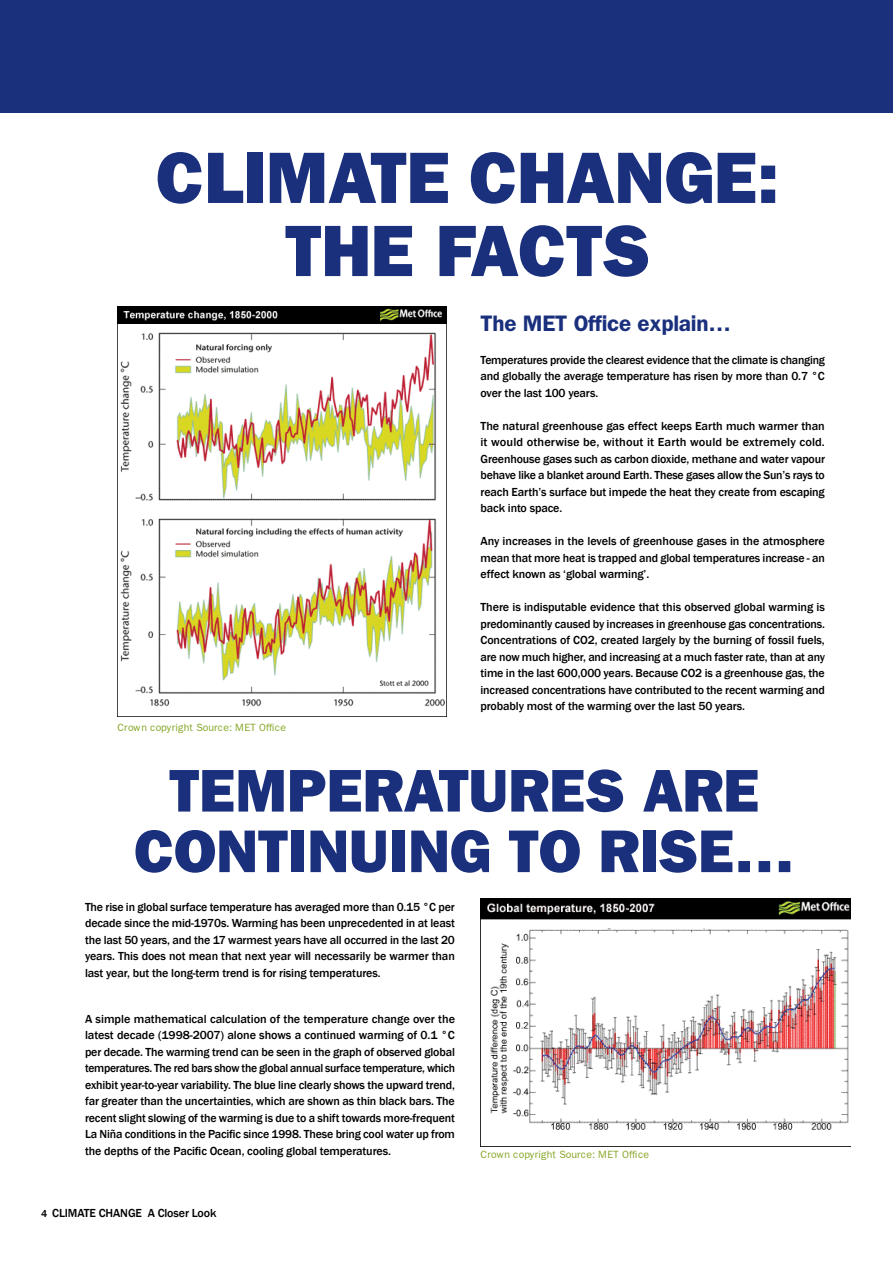
<style>
.page{position:relative;width:893px;height:1263px;background:#fff}
.page>*{position:absolute;margin:0;border:0;box-sizing:border-box;transform-origin:0 0}
.t1{font:800 73.05px/73.1px "Franklin Gothic";letter-spacing:-.005em;color:#1a307d;text-align:center}
.t2{font:800 60.6px/60.6px "Franklin Gothic";letter-spacing:-.005em;color:#1a307d;text-align:center}
.t3{font:600 22.5px "Franklin Gothic";letter-spacing:-.01em;color:#1a307d}
.t4{font:500 12px/16.5px "Franklin Gothic";letter-spacing:-.01em;color:#000;text-align:justify}
.t5{font:10.5px "Franklin Gothic";letter-spacing:-.005em;color:#85a625}
.s1{font-size:10.5px}
</style>
<div class="page">
<div style="left:0;top:0;width:893px;height:113px;background:#1a307d"></div>
<img style="left:117px;top:306px;width:330px;height:411px">
<img style="left:480px;top:899px;width:370px;height:247px">
<h1 class="t1" style="left:156px;top:142px;width:625px">CLIMATE CHANGE:<br>THE FACTS</h1>
<p class="t5" style="left:117px;top:721px;width:170px">Crown copyright Source: MET Office</p>
<h3 class="t3" style="left:480px;top:310px;width:252px">The MET Office explain…</h3>
<p class="t4" style="left:480px;top:352px;width:346px">Temperatures provide the clearest evidence that the climate is changing and globally the average temperature has risen by more than 0.7 °C over the last 100 years.</p>
<p class="t4" style="left:480px;top:418px;width:346px">The natural greenhouse gas effect keeps Earth much warmer than it would otherwise be, without it Earth would be extremely cold.<br>Greenhouse gases such as carbon dioxide, methane and water vapour behave like a blanket around Earth. These gases allow the Sun’s rays to reach Earth’s surface but impede the heat they create from escaping back into space.</p>
<p class="t4" style="left:480px;top:533px;width:346px">Any increases in the levels of greenhouse gases in the atmosphere mean that more heat is trapped and global temperatures increase - an effect known as ‘global warming’.</p>
<p class="t4" style="left:480px;top:599px;width:346px">There is indisputable evidence that this observed global warming is predominantly caused by increases in greenhouse gas concentrations.<br>Concentrations of CO2, created largely by the burning of fossil fuels, are now much higher, and increasing at a much faster rate, than at any time in the last 600,000 years. Because CO2 is a greenhouse gas, the increased concentrations have contributed to the recent warming and probably most of the warming over the last 50 years.</p>
<h2 class="t2" style="left:134px;top:761px;width:662px">TEMPERATURES ARE<br>CONTINUING TO RISE…</h2>
<p class="t4" style="left:85px;top:898px;width:371px">The rise in global surface temperature has averaged more than 0.15 °C per decade since the mid-1970s. Warming has been unprecedented in at least the last 50 years, and the 17 warmest years have all occurred in the last 20 years. This does not mean that next year will necessarily be warmer than last year, but the long-term trend is for rising temperatures.</p>
<p class="t4" style="left:85px;top:1010px;width:371px">A simple mathematical calculation of the temperature change over the latest decade (1998-2007) alone shows a continued warming of 0.1 °C per decade. The warming trend can be seen in the graph of observed global temperatures. The red bars show the global annual surface temperature, which exhibit year-to-year variability. The blue line clearly shows the upward trend, far greater than the uncertainties, which are shown as thin black bars. The recent slight slowing of the warming is due to a shift towards more-frequent La Niña conditions in the Pacific since 1998. These bring cool water up from the depths of the Pacific Ocean, cooling global temperatures.</p>
<p class="t4" style="left:41px;top:1205px;width:25px"><span class="s1">4</span> CLIMATE</p>
<p class="t4" style="left:99px;top:1205px;width:15px">CHANGE</p>
<p class="t4" style="left:148px;top:1205px;width:70px">A Closer Look</p>
<p class="t5" style="left:480px;top:1148px;width:170px">Crown copyright Source: MET Office</p>
</div>
